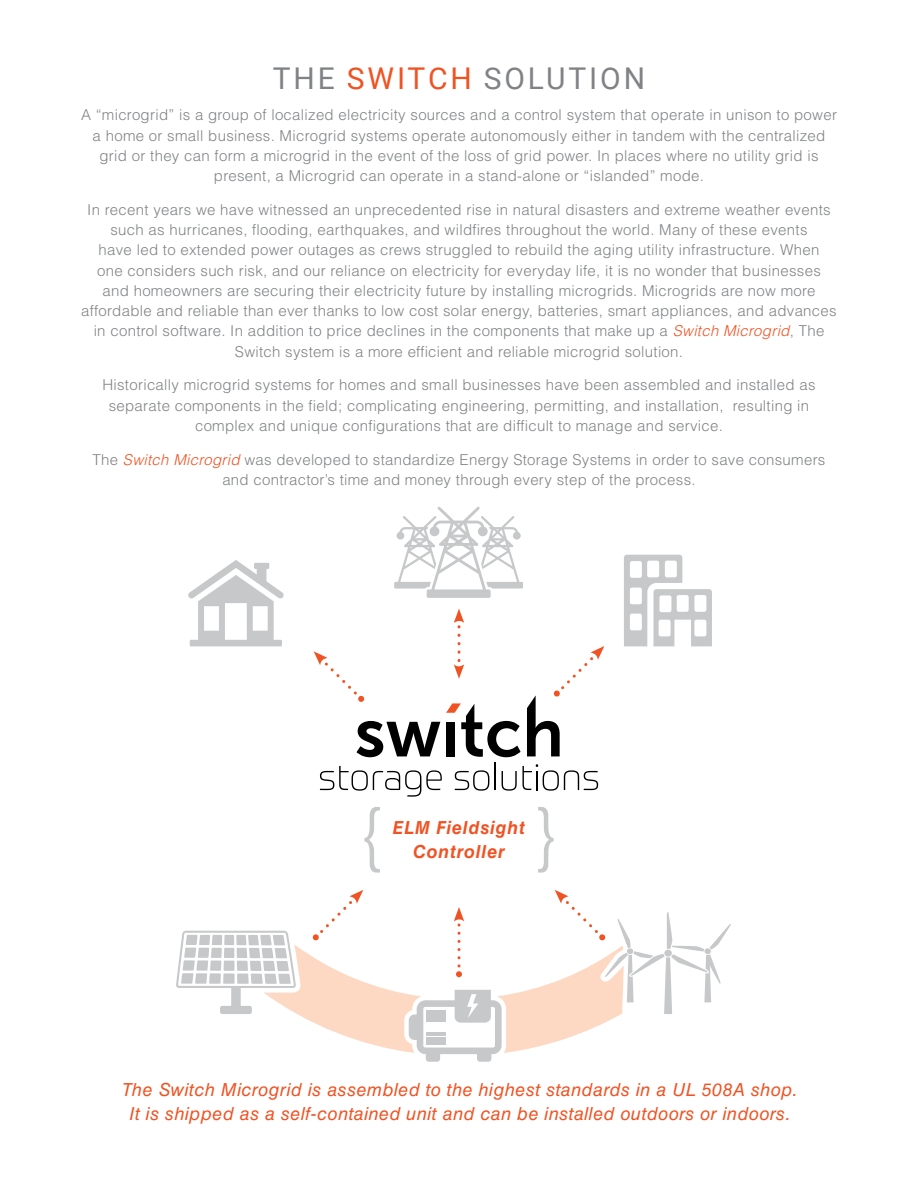
<style>
.page{position:relative;width:918px;height:1188px;background:#fff}
.page>*{position:absolute;margin:0;border:0;box-sizing:border-box;transform-origin:0 0}
.t1{font:30px "Roboto";letter-spacing:.095em;color:#808285}
.t2{font:italic 18px/24px "Helvetica LT Std";letter-spacing:.025em;color:#f05323;text-align:center}
.t3{font:italic 700 18px/24px "Helvetica LT Std";letter-spacing:.05em;color:#f05323;text-align:center}
.t4{font:300 15px/20.2px "Helvetica LT Std";letter-spacing:.02em;color:#808285;text-align:center}
.s1{color:#f05323}
.s2{font-style:italic;color:#f05323}
</style>
<div class="page">
<svg style="left:394px;top:507px;width:129px;height:91px"></svg>
<svg style="left:357px;top:721px;width:83px;height:36px"></svg>
<svg style="left:446px;top:703px;width:75px;height:54px"></svg>
<div style="left:446px;top:722px;width:9px;height:34px;background:#000"></div>
<svg style="left:320px;top:766px;width:122px;height:31px"></svg>
<svg style="left:455px;top:770px;width:34px;height:21px"></svg>
<hr style="left:494px;top:762px;width:2px;height:28px;background:#000">
<svg style="left:502px;top:764px;width:96px;height:27px"></svg>
<svg style="left:188px;top:560px;width:96px;height:86px"></svg>
<svg style="left:624px;top:555px;width:88px;height:91px"></svg>
<svg style="left:364px;top:807px;width:16px;height:66px"></svg>
<svg style="left:538px;top:807px;width:16px;height:66px"></svg>
<svg style="left:454px;top:609px;width:10px;height:70px"></svg>
<svg style="left:527px;top:646px;width:77px;height:110px"></svg>
<svg style="left:314px;top:651px;width:51px;height:51px"></svg>
<svg style="left:176px;top:890px;width:555px;height:172px"></svg>
<h1 class="t1" style="left:273px;top:58px;width:374px">THE <span class="s1">SWITCH</span> SOLUTION</h1>
<p class="t4" style="left:81px;top:105px;width:758px">A “microgrid” is a group of localized electricity sources and a control system that operate in unison to power a home or small business. Microgrid systems operate autonomously either in tandem with the centralized grid or they can form a microgrid in the event of the loss of grid power. In places where no utility grid is present, a Microgrid can operate in a stand-alone or “islanded” mode.</p>
<p class="t4" style="left:81px;top:199px;width:757px">In recent years we have witnessed an unprecedented rise in natural disasters and extreme weather events such as hurricanes, flooding, earthquakes, and wildfires throughout the world. Many of these events<br>have led to extended power outages as crews struggled to rebuild the aging utility infrastructure. When<br>one considers such risk, and our reliance on electricity for everyday life, it is no wonder that businesses<br>and homeowners are securing their electricity future by installing microgrids. Microgrids are now more affordable and reliable than ever thanks to low cost solar energy, batteries, smart appliances, and advances in control software. In addition to price declines in the components that make up a <span class="s2">Switch Microgrid</span>, The Switch system is a more efficient and reliable microgrid solution.</p>
<p class="t4" style="left:102px;top:375px;width:715px">Historically microgrid systems for homes and small businesses have been assembled and installed as separate components in the field; complicating engineering, permitting, and installation, resulting in complex and unique configurations that are difficult to manage and service.</p>
<p class="t4" style="left:93px;top:449px;width:734px">The <span class="s2">Switch Microgrid</span> was developed to standardize Energy Storage Systems in order to save consumers and contractor’s time and money through every step of the process.</p>
<p class="t3" style="left:393px;top:816px;width:134px">ELM Fieldsight<br>Controller</p>
<p class="t2" style="left:122px;top:1078px;width:677px">The Switch Microgrid is assembled to the highest standards in a UL 508A shop.<br>It is shipped as a self-contained unit and can be installed outdoors or indoors.</p>
</div>
